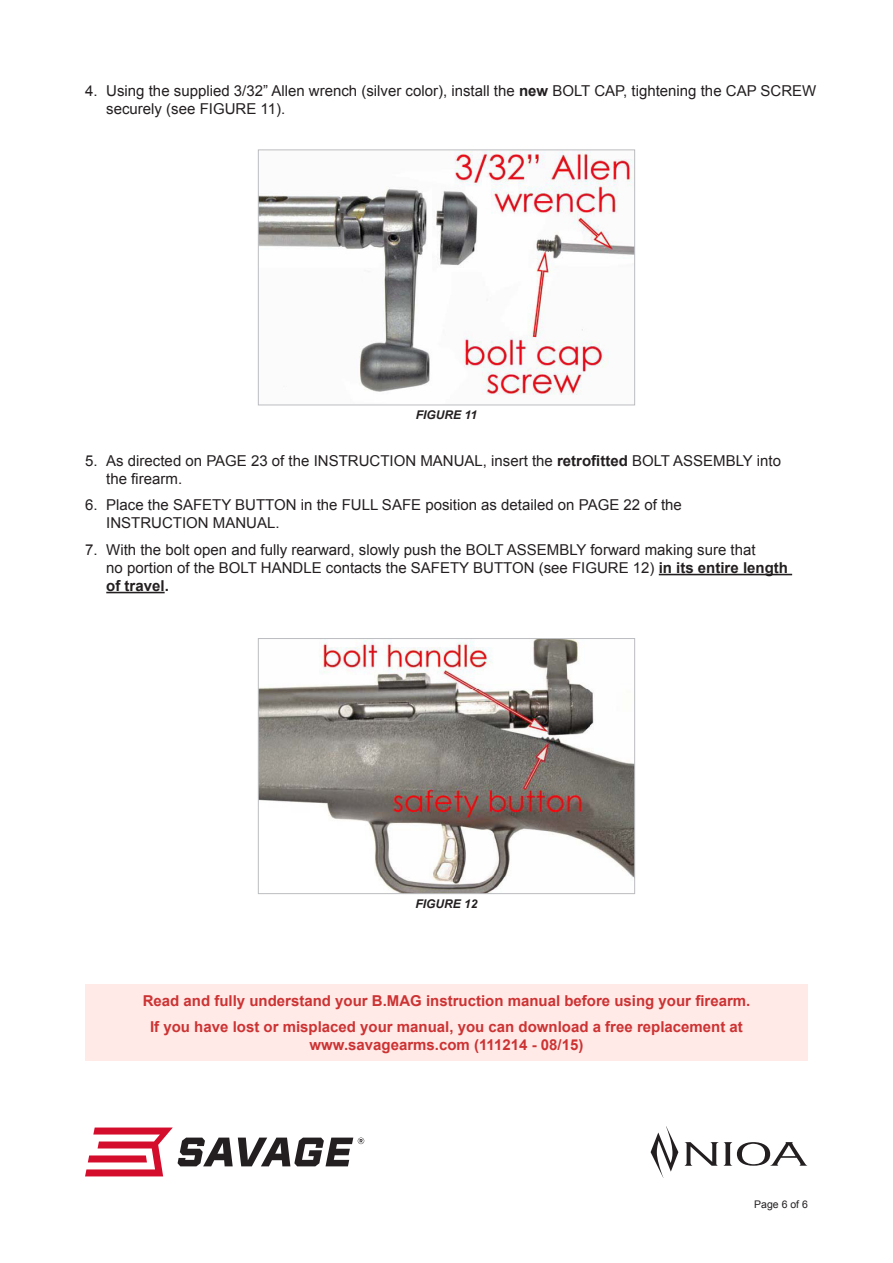
<style>
.page{position:relative;width:893px;height:1263px;background:#fff}
.page>*{position:absolute;margin:0;border:0;box-sizing:border-box;transform-origin:0 0}
.t1{font:15px/18px "Arial";color:#231f20}
.Body_copy{font:700 15px/18px "Arial";color:#c33;text-align:center}
.t2{font:italic 700 12px "Arial";color:#231f20}
.t3{font:10.5px "Arial";color:#231f20}
.s1{font-weight:700}
</style>
<div class="page">
<hr style="left:659px;top:574px;width:133px;height:1px;background:#231f20">
<hr style="left:106px;top:592px;width:59px;height:1px;background:#231f20">
<svg style="left:258px;top:149px;width:377px;height:257px"></svg>
<svg style="left:258px;top:638px;width:377px;height:256px"></svg>
<div style="left:85px;top:984px;width:723px;height:77px;background:#ffeae8"></div>
<svg style="left:651px;top:1126px;width:157px;height:52px"></svg>
<svg style="left:85px;top:1127px;width:279px;height:49px"></svg>
<p class="t1" style="left:106px;top:82px;width:712px;text-indent:-21px">4. Using the supplied 3/32” Allen wrench (silver color), install the <span class="s1">new</span> BOLT CAP, tightening the CAP SCREW securely (see FIGURE 11).</p>
<p class="t2" style="left:416px;top:407px;width:63px">FIGURE 11</p>
<p class="t1" style="left:106px;top:452px;width:676px;text-indent:-21px">5. As directed on PAGE 23 of the INSTRUCTION MANUAL, insert the <span class="s1">retrofitted</span> BOLT ASSEMBLY into the firearm.</p>
<p class="t1" style="left:106px;top:496px;width:577px;text-indent:-21px">6. Place the SAFETY BUTTON in the FULL SAFE position as detailed on PAGE 22 of the<br>INSTRUCTION MANUAL.</p>
<p class="t1" style="left:106px;top:541px;width:683px;text-indent:-21px">7. With the bolt open and fully rearward, slowly push the BOLT ASSEMBLY forward making sure that<br>no portion of the BOLT HANDLE contacts the SAFETY BUTTON (see FIGURE 12) <span class="s1">in its entire length of travel.</span></p>
<p class="t2" style="left:415px;top:896px;width:64px">FIGURE 12</p>
<p class="Body_copy" style="left:143px;top:992px;width:609px">Read and fully understand your B.MAG instruction manual before using your firearm.</p>
<p class="Body_copy" style="left:150px;top:1018px;width:594px">If you have lost or misplaced your manual, you can download a free replacement at www.savagearms.com (111214 - 08/15)</p>
<p class="t3" style="left:754px;top:1197px;width:55px">Page 6 of 6</p>
</div>
